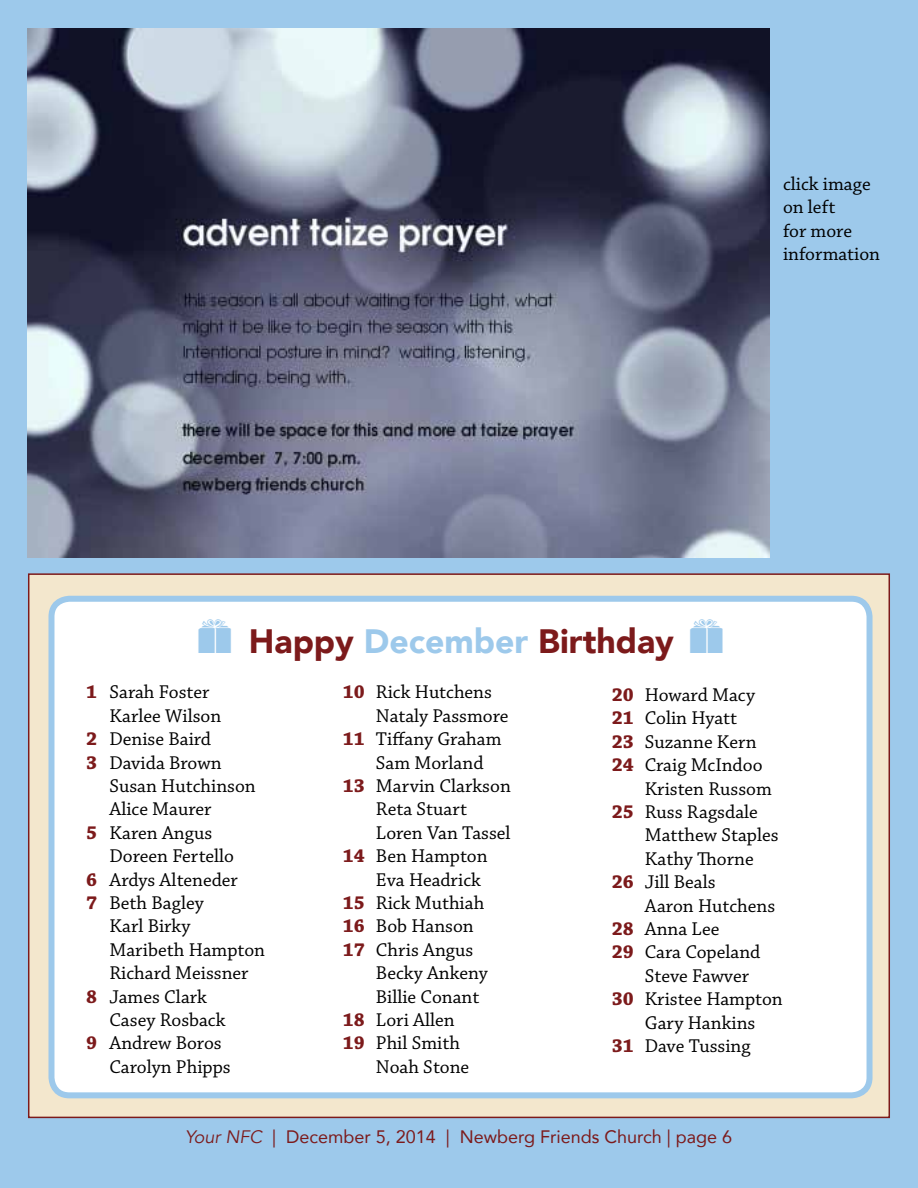
<style>
.page{position:relative;width:918px;height:1188px;background:#9dc9eb}
.page>*{position:absolute;margin:0;border:0;box-sizing:border-box;transform-origin:0 0}
.t1{font:900 33.75px "Avenir";color:#7c1a1b}
.t2{font:19.5px/23.4px "Chaparral Pro";color:#000}
.t3{font:18px "Avenir";color:#7c1a1b}
.s1{color:#9dc9eb}
.s2{font-weight:700;color:#7c1a1b}
.s3{font-style:italic}
</style>
<div class="page">
<div style="left:28px;top:573px;width:862px;height:545px;background:#f3e7cd;border:2px solid #7c1a1b"></div>
<div style="left:51px;top:599px;width:819px;height:496px;background:#fff;border-radius:18px"></div>
<div style="left:48px;top:596px;width:825px;height:502px;border:6px solid #9dc9eb;border-radius:18px"></div>
<img style="left:28px;top:28px;width:742px;height:530px">
<p class="t2" style="left:783px;top:173px;width:99px">click image on left<br>for more information</p>
<h1 class="t1" style="left:249px;top:612px;width:427px">Happy <span class="s1">December</span> Birthday</h1>
<p class="t2" style="left:86px;top:681px;width:125px"><span class="s2">1</span> Sarah Foster</p>
<p class="t2" style="left:109px;top:705px;width:113px">Karlee Wilson</p>
<p class="t2" style="left:86px;top:728px;width:126px"><span class="s2">2</span> Denise Baird</p>
<p class="t2" style="left:86px;top:752px;width:137px"><span class="s2">3</span> Davida Brown</p>
<p class="t2" style="left:109px;top:775px;width:148px">Susan Hutchinson</p>
<p class="t2" style="left:109px;top:798px;width:103px">Alice Maurer</p>
<p class="t2" style="left:86px;top:822px;width:128px"><span class="s2">5</span> Karen Angus</p>
<p class="t2" style="left:109px;top:845px;width:126px">Doreen Fertello</p>
<p class="t2" style="left:86px;top:869px;width:153px"><span class="s2">6</span> Ardys Alteneder</p>
<p class="t2" style="left:86px;top:892px;width:119px"><span class="s2">7</span> Beth Bagley</p>
<p class="t2" style="left:109px;top:915px;width:83px">Karl Birky</p>
<p class="t2" style="left:109px;top:939px;width:157px">Maribeth Hampton</p>
<p class="t2" style="left:109px;top:962px;width:141px">Richard Meissner</p>
<p class="t2" style="left:86px;top:986px;width:122px"><span class="s2">8</span> James Clark</p>
<p class="t2" style="left:109px;top:1009px;width:117px">Casey Rosback</p>
<p class="t2" style="left:86px;top:1032px;width:137px"><span class="s2">9</span> Andrew Boros</p>
<p class="t2" style="left:109px;top:1056px;width:123px">Carolyn Phipps</p>
<p class="t2" style="left:343px;top:681px;width:151px"><span class="s2">10</span> Rick Hutchens</p>
<p class="t2" style="left:376px;top:705px;width:134px">Nataly Passmore</p>
<p class="t2" style="left:343px;top:728px;width:160px"><span class="s2">11</span> Tiffany Graham</p>
<p class="t2" style="left:376px;top:752px;width:109px">Sam Morland</p>
<p class="t2" style="left:343px;top:775px;width:169px"><span class="s2">13</span> Marvin Clarkson</p>
<p class="t2" style="left:376px;top:798px;width:93px">Reta Stuart</p>
<p class="t2" style="left:376px;top:822px;width:136px">Loren Van Tassel</p>
<p class="t2" style="left:343px;top:845px;width:146px"><span class="s2">14</span> Ben Hampton</p>
<p class="t2" style="left:376px;top:869px;width:107px">Eva Headrick</p>
<p class="t2" style="left:343px;top:892px;width:143px"><span class="s2">15</span> Rick Muthiah</p>
<p class="t2" style="left:343px;top:915px;width:132px"><span class="s2">16</span> Bob Hanson</p>
<p class="t2" style="left:343px;top:939px;width:132px"><span class="s2">17</span> Chris Angus</p>
<p class="t2" style="left:376px;top:962px;width:113px">Becky Ankeny</p>
<p class="t2" style="left:376px;top:986px;width:105px">Billie Conant</p>
<p class="t2" style="left:343px;top:1009px;width:113px"><span class="s2">18</span> Lori Allen</p>
<p class="t2" style="left:343px;top:1032px;width:119px"><span class="s2">19</span> Phil Smith</p>
<p class="t2" style="left:376px;top:1056px;width:95px">Noah Stone</p>
<p class="t2" style="left:612px;top:684px;width:145px"><span class="s2">20</span> Howard Macy</p>
<p class="t2" style="left:612px;top:707px;width:127px"><span class="s2">21</span> Colin Hyatt</p>
<p class="t2" style="left:612px;top:731px;width:146px"><span class="s2">23</span> Suzanne Kern</p>
<p class="t2" style="left:612px;top:754px;width:152px"><span class="s2">24</span> Craig McIndoo</p>
<p class="t2" style="left:645px;top:777px;width:129px">Kristen Russom</p>
<p class="t2" style="left:612px;top:801px;width:148px"><span class="s2">25</span> Russ Ragsdale</p>
<p class="t2" style="left:645px;top:824px;width:135px">Matthew Staples</p>
<p class="t2" style="left:645px;top:848px;width:110px">Kathy Thorne</p>
<p class="t2" style="left:612px;top:871px;width:105px"><span class="s2">26</span> Jill Beals</p>
<p class="t2" style="left:645px;top:894px;width:132px">Aaron Hutchens</p>
<p class="t2" style="left:612px;top:918px;width:109px"><span class="s2">28</span> Anna Lee</p>
<p class="t2" style="left:612px;top:941px;width:150px"><span class="s2">29</span> Cara Copeland</p>
<p class="t2" style="left:645px;top:965px;width:106px">Steve Fawver</p>
<p class="t2" style="left:612px;top:988px;width:173px"><span class="s2">30</span> Kristee Hampton</p>
<p class="t2" style="left:645px;top:1011px;width:112px">Gary Hankins</p>
<p class="t2" style="left:612px;top:1035px;width:140px"><span class="s2">31</span> Dave Tussing</p>
<p class="t3" style="left:185px;top:1123px;width:549px"><span class="s3">Your NFC</span> | December 5, 2014 | Newberg Friends Church | page 6</p>
</div>
